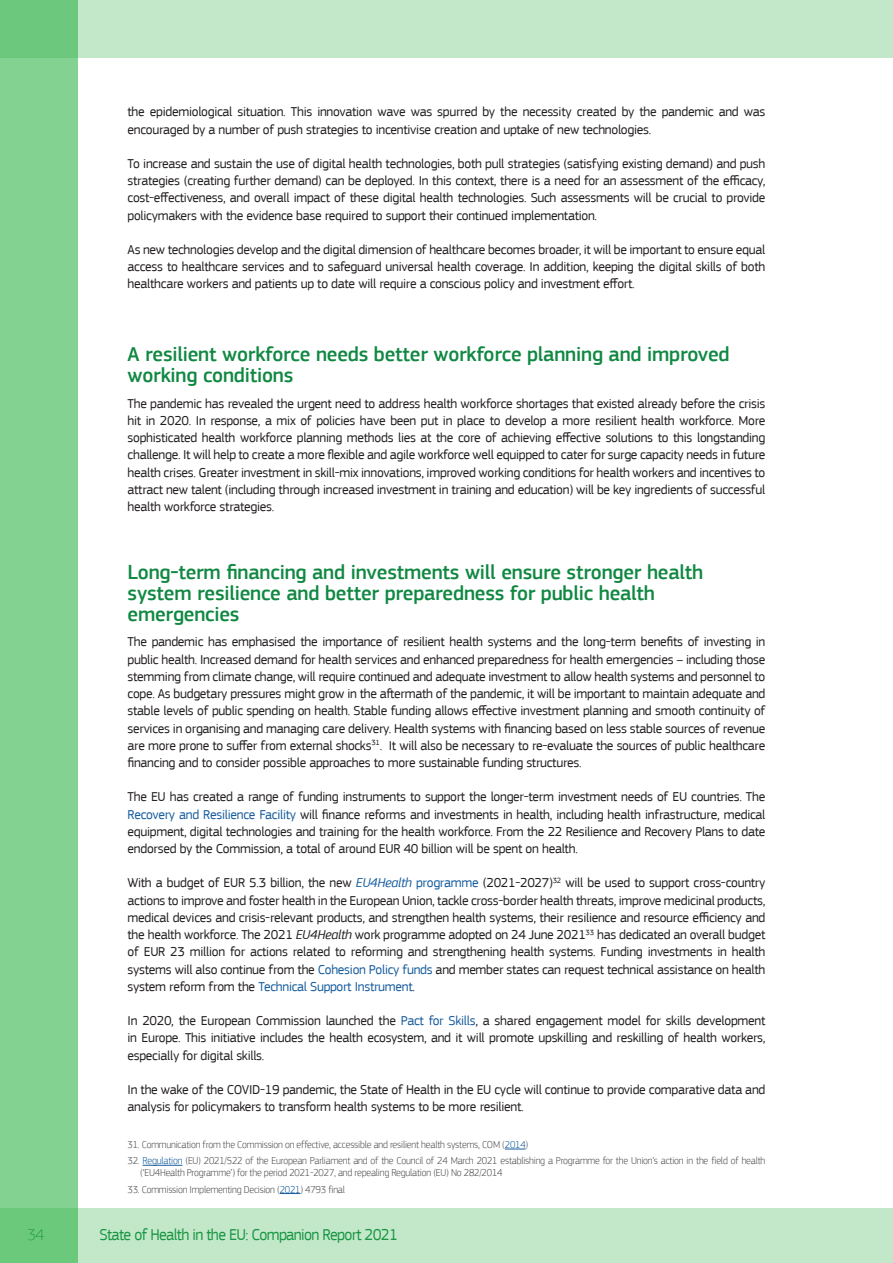
<style>
.page{position:relative;width:893px;height:1263px;background:#fff}
.page>*{position:absolute;margin:0;border:0;box-sizing:border-box;transform-origin:0 0}
.Subtitle_green{font:500 21px/21px "EC Square Sans Pro";letter-spacing:-.01em;color:#108842}
.t1{font:16.5px "EC Square Sans Pro";letter-spacing:-.04em;color:#108842;scale:.96 1}
.t2{font:100 16.5px "EC Square Sans Pro";color:#108842}
.Text_1{font:13.5px/17.2px "EC Square Sans Pro";letter-spacing:-.02em;color:#231f20;text-align:justify}
.Footnote{font:300 10.5px/12px "EC Square Sans Pro";letter-spacing:-.02em;color:#4e4f50;scale:.95 1}
.s1{color:#175d9e}
.s2{font-style:italic;color:#175d9e}
.s3{font-style:italic}
</style>
<div class="page">
<div style="left:0;top:0;width:893px;height:58px;background:#c2e8c9"></div>
<div style="left:0;top:0;width:78px;height:1263px;background:#84d292"></div>
<svg style="left:0;top:1208px;width:893px;height:55px;background:#bae5c2"></svg>
<svg style="left:505px;top:1149px;width:21px;height:1px"></svg>
<hr style="left:143px;top:1165px;width:39px;height:1px;background:#175d9e">
<svg style="left:280px;top:1193px;width:20px;height:1px"></svg>
<p class="Text_1" style="left:128px;top:103px;width:639px">the epidemiological situation. This innovation wave was spurred by the necessity created by the pandemic and was encouraged by a number of push strategies to incentivise creation and uptake of new technologies.</p>
<p class="Text_1" style="left:128px;top:155px;width:639px">To increase and sustain the use of digital health technologies, both pull strategies (satisfying existing demand) and push strategies (creating further demand) can be deployed. In this context, there is a need for an assessment of the efficacy, cost-effectiveness, and overall impact of these digital health technologies. Such assessments will be crucial to provide policymakers with the evidence base required to support their continued implementation.</p>
<p class="Text_1" style="left:128px;top:241px;width:639px">As new technologies develop and the digital dimension of healthcare becomes broader, it will be important to ensure equal access to healthcare services and to safeguard universal health coverage. In addition, keeping the digital skills of both healthcare workers and patients up to date will require a conscious policy and investment effort.</p>
<p class="Subtitle_green" style="left:128px;top:344px;width:604px">A resilient workforce needs better workforce planning and improved working conditions</p>
<p class="Text_1" style="left:128px;top:394px;width:639px">The pandemic has revealed the urgent need to address health workforce shortages that existed already before the crisis hit in 2020. In response, a mix of policies have been put in place to develop a more resilient health workforce. More sophisticated health workforce planning methods lies at the core of achieving effective solutions to this longstanding challenge. It will help to create a more flexible and agile workforce well equipped to cater for surge capacity needs in future health crises. Greater investment in skill-mix innovations, improved working conditions for health workers and incentives to attract new talent (including through increased investment in training and education) will be key ingredients of successful health workforce strategies.</p>
<p class="Subtitle_green" style="left:128px;top:561px;width:577px">Long-term financing and investments will ensure stronger health system resilience and better preparedness for public health emergencies</p>
<p class="Text_1" style="left:128px;top:633px;width:639px">The pandemic has emphasised the importance of resilient health systems and the long-term benefits of investing in public health. Increased demand for health services and enhanced preparedness for health emergencies – including those stemming from climate change, will require continued and adequate investment to allow health systems and personnel to cope. As budgetary pressures might grow in the aftermath of the pandemic, it will be important to maintain adequate and stable levels of public spending on health. Stable funding allows effective investment planning and smooth continuity of services in organising and managing care delivery. Health systems with financing based on less stable sources of revenue are more prone to suffer from external shocks<sup>31</sup>. It will also be necessary to re-evaluate the sources of public healthcare financing and to consider possible approaches to more sustainable funding structures.</p>
<p class="Text_1" style="left:128px;top:788px;width:639px">The EU has created a range of funding instruments to support the longer-term investment needs of EU countries. The <span class="s1">Recovery and Resilience Facility</span> will finance reforms and investments in health, including health infrastructure, medical equipment, digital technologies and training for the health workforce. From the 22 Resilience and Recovery Plans to date endorsed by the Commission, a total of around EUR 40 billion will be spent on health.</p>
<p class="Text_1" style="left:128px;top:874px;width:639px">With a budget of EUR 5.3 billion, the new <span class="s2">EU4Health</span> <span class="s1">programme</span> (2021-2027)<sup>32</sup> will be used to support cross-country actions to improve and foster health in the European Union, tackle cross-border health threats, improve medicinal products, medical devices and crisis-relevant products, and strengthen health systems, their resilience and resource efficiency and the health workforce. The 2021 <span class="s3">EU4Health</span> work programme adopted on 24 June 2021<sup>33</sup> has dedicated an overall budget of EUR 23 million for actions related to reforming and strengthening health systems. Funding investments in health systems will also continue from the <span class="s1">Cohesion Policy funds</span> and member states can request technical assistance on health system reform from the <span class="s1">Technical Support Instrument</span>.</p>
<p class="Text_1" style="left:128px;top:1012px;width:639px">In 2020, the European Commission launched the <span class="s1">Pact for Skills</span>, a shared engagement model for skills development in Europe. This initiative includes the health ecosystem, and it will promote upskilling and reskilling of health workers, especially for digital skills.</p>
<p class="Text_1" style="left:128px;top:1081px;width:639px">In the wake of the COVID-19 pandemic, the State of Health in the EU cycle will continue to provide comparative data and analysis for policymakers to transform health systems to be more resilient.</p>
<p class="Footnote" style="left:128px;top:1139px;width:423px">31. Communication from the Commission on effective, accessible and resilient health systems, COM (<span class="s1">2014</span>)</p>
<p class="Footnote" style="left:140px;top:1155px;width:659px;text-indent:-13px">32. <span class="s1">Regulation</span> (EU) 2021/522 of the European Parliament and of the Council of 24 March 2021 establishing a Programme for the Union’s action in the field of health (‘EU4Health Programme’) for the period 2021-2027, and repealing Regulation (EU) No 282/2014</p>
<p class="Footnote" style="left:128px;top:1183px;width:230px">33. Commission Implementing Decision (<span class="s1">2021</span>) 4793 final</p>
<p class="t2" style="left:27px;top:1225px;width:18px">34</p>
<p class="t1" style="left:99px;top:1225px;width:312px">State of Health in the EU: Companion Report 2021</p>
</div>
